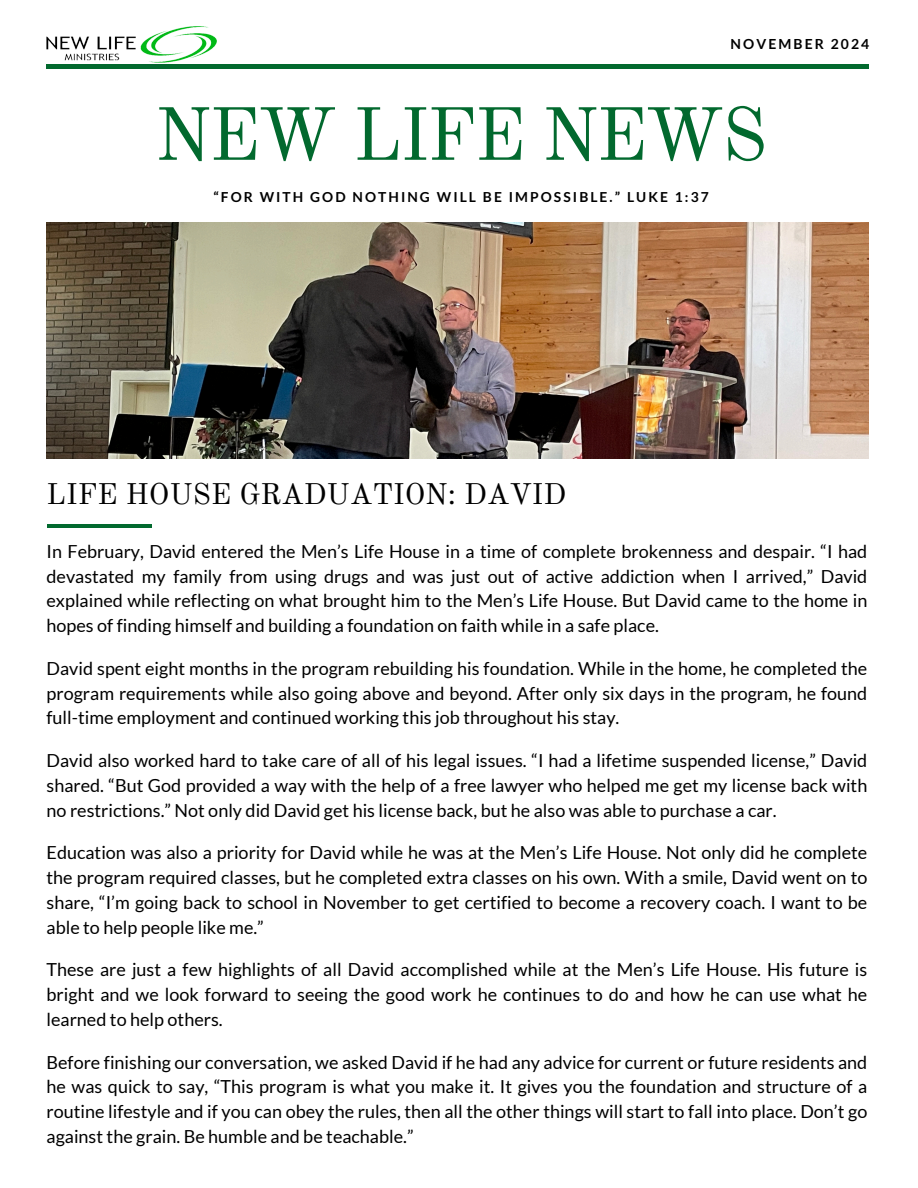
<style>
.page{position:relative;width:918px;height:1188px;background:#fff}
.page>*{position:absolute;margin:0;border:0;box-sizing:border-box;transform-origin:0 0}
.t1{font:73.8px "Old Standard";letter-spacing:-.03em;color:#02692e}
.t2{font:29.25px "Old Standard";color:#000}
.t3{font:18px/24.8px "Lato";color:#000;text-align:justify}
.t4{font:700 13.95px "Lato";letter-spacing:.15em;color:#000}
.t5{font:700 13.8px "Lato";letter-spacing:.15em;color:#000}
</style>
<div class="page">
<img style="left:47px;top:223px;width:822px;height:236px">
<hr style="left:47px;top:65px;width:822px;height:3px;background:#02692e">
<img style="left:47px;top:26px;width:169px;height:36px">
<hr style="left:48px;top:525px;width:104px;height:3px;background:#02692e">
<p class="t4" style="left:731px;top:35px;width:140px">NOVEMBER 2024</p>
<p class="t1" style="left:155px;top:90px;width:614px">NEW LIFE NEWS</p>
<h1 class="t5" style="left:213px;top:188px;width:497px">“FOR WITH GOD NOTHING WILL BE IMPOSSIBLE.” LUKE 1:37</h1>
<p class="t2" style="left:47px;top:476px;width:521px">LIFE HOUSE GRADUATION: DAVID</p>
<p class="t3" style="left:47px;top:538px;width:822px">In February, David entered the Men’s Life House in a time of complete brokenness and despair. “I had devastated my family from using drugs and was just out of active addiction when I arrived,” David explained while reflecting on what brought him to the Men’s Life House. But David came to the home in hopes of finding himself and building a foundation on faith while in a safe place.</p>
<p class="t3" style="left:47px;top:655px;width:822px">David spent eight months in the program rebuilding his foundation. While in the home, he completed the program requirements while also going above and beyond. After only six days in the program, he found full-time employment and continued working this job throughout his stay.</p>
<h2 class="t3" style="left:47px;top:748px;width:822px">David also worked hard to take care of all of his legal issues. “I had a lifetime suspended license,” David shared. “But God provided a way with the help of a free lawyer who helped me get my license back with no restrictions.” Not only did David get his license back, but he also was able to purchase a car.</h2>
<p class="t3" style="left:47px;top:840px;width:822px">Education was also a priority for David while he was at the Men’s Life House. Not only did he complete the program required classes, but he completed extra classes on his own. With a smile, David went on to share, “I’m going back to school in November to get certified to become a recovery coach. I want to be able to help people like me.”</p>
<h3 class="t3" style="left:47px;top:957px;width:822px">These are just a few highlights of all David accomplished while at the Men’s Life House. His future is bright and we look forward to seeing the good work he continues to do and how he can use what he learned to help others.</h3>
<h3 class="t3" style="left:47px;top:1049px;width:822px">Before finishing our conversation, we asked David if he had any advice for current or future residents and he was quick to say, “This program is what you make it. It gives you the foundation and structure of a routine lifestyle and if you can obey the rules, then all the other things will start to fall into place. Don’t go against the grain. Be humble and be teachable.”</h3>
</div>
